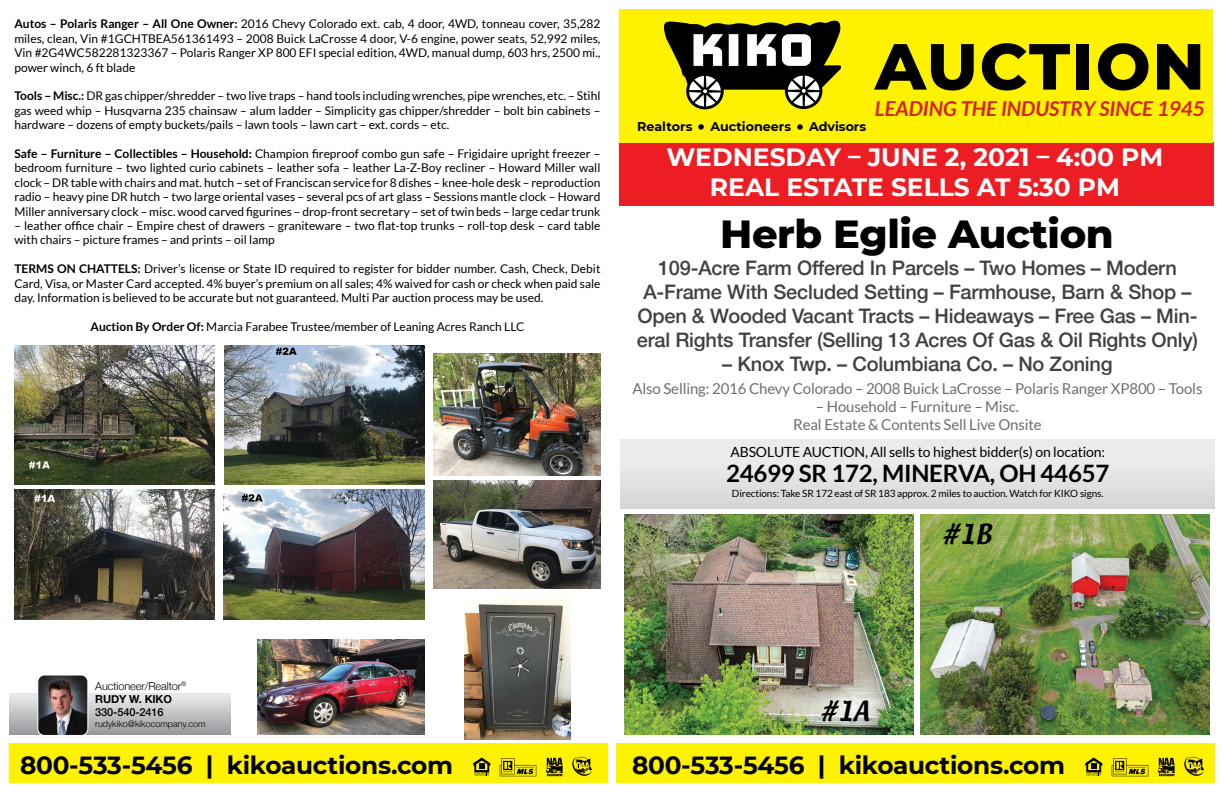
<style>
.page{position:relative;width:1224px;height:792px;background:#fff}
.page>*{position:absolute;margin:0;border:0;box-sizing:border-box;transform-origin:0 0}
.t1{font:800 65px "Montserrat";letter-spacing:.025em;color:#000}
.t2{font:800 40px "Montserrat";letter-spacing:-.01em;color:#000}
.t3{font:700 25px/30px "Montserrat";color:#fff;text-align:center}
.t4{font:700 24.8px "Montserrat";letter-spacing:-.01em;color:#000}
.t5{font:700 24px "Lato";letter-spacing:-.01em;color:#000}
.t6{font:24px "Textile";color:#000}
.t7{font:italic 700 20.6px "Lato";color:#d2232a}
.t8{font:500 20px/24px "Helvetica Neue";letter-spacing:-.01em;color:#414042;text-align:center}
.t9{font:15px/18px "Lato";letter-spacing:-.01em;color:#6d6e71;text-align:center}
.t10{font:14px "Lato";letter-spacing:-.01em;color:#000}
.t11{font:700 12.7px "Montserrat";color:#000}
.t12{font:12px/14.4px "Lato";color:#000;text-align:justify}
.t13{font:300 11px/13.2px "Helvetica Neue";letter-spacing:-.01em;color:#000}
.t14{font:500 11px "Helvetica Neue";letter-spacing:-.01em;color:#000}
.t15{font:10px "Lato";letter-spacing:-.01em;color:#000}
.t16{font:300 9px "Helvetica Neue";color:#000}
.s1{font-weight:700}
</style>
<div class="page">
<div style="left:9px;top:743px;width:599px;height:40px;background:#fff200"></div>
<svg style="left:473px;top:758px;width:17px;height:18px"></svg>
<svg style="left:500px;top:758px;width:36px;height:18px"></svg>
<svg style="left:546px;top:758px;width:17px;height:18px"></svg>
<svg style="left:572px;top:757px;width:20px;height:19px"></svg>
<div style="left:616px;top:743px;width:599px;height:40px;background:#fff200"></div>
<svg style="left:1085px;top:758px;width:17px;height:18px"></svg>
<svg style="left:1112px;top:758px;width:36px;height:18px"></svg>
<svg style="left:1158px;top:758px;width:17px;height:18px"></svg>
<svg style="left:1184px;top:757px;width:20px;height:19px"></svg>
<img style="left:434px;top:481px;width:166px;height:107px">
<img style="left:434px;top:353px;width:166px;height:123px">
<img style="left:258px;top:640px;width:166px;height:95px">
<img style="left:464px;top:600px;width:106px;height:139px">
<div style="left:621px;top:439px;width:594px;height:69px;background:linear-gradient(to bottom,#f1f0f1,#d6d8d9)"></div>
<div style="left:620px;top:142px;width:594px;height:64px;background:#ed1d24"></div>
<img style="left:14px;top:346px;width:200px;height:139px">
<img style="left:14px;top:490px;width:200px;height:129px">
<img style="left:224px;top:346px;width:200px;height:139px">
<img style="left:223px;top:490px;width:201px;height:129px">
<img style="left:624px;top:514px;width:290px;height:221px">
<img style="left:920px;top:514px;width:290px;height:221px">
<div style="left:9px;top:693px;width:221px;height:42px;background:linear-gradient(to bottom,#eeeff0,#979a9c)"></div>
<img style="left:38px;top:677px;width:50px;height:58px">
<div style="left:37px;top:675px;width:51px;height:61px;border:1px solid #fff;border-radius:7px"></div>
<div style="left:619px;top:9px;width:594px;height:133px;background:#fff200"></div>
<svg style="left:664px;top:20px;width:177px;height:89px"></svg>
<svg style="left:698px;top:124px;width:6px;height:6px"></svg>
<svg style="left:797px;top:124px;width:6px;height:6px"></svg>
<p class="t12" style="left:14px;top:17px;width:588px"><span class="s1">Autos – Polaris Ranger – All One Owner:</span> 2016 Chevy Colorado ext. cab, 4 door, 4WD, tonneau cover, 35,282 miles, clean, Vin #1GCHTBEA561361493 – 2008 Buick LaCrosse 4 door, V-6 engine, power seats, 52,992 miles, Vin #2G4WC582281323367 – Polaris Ranger XP 800 EFI special edition, 4WD, manual dump, 603 hrs, 2500 mi., power winch, 6 ft blade</p>
<p class="t12" style="left:14px;top:89px;width:588px"><span class="s1">Tools – Misc.:</span> DR gas chipper/shredder – two live traps – hand tools including wrenches, pipe wrenches, etc. – Stihl gas weed whip – Husqvarna 235 chainsaw – alum ladder – Simplicity gas chipper/shredder – bolt bin cabinets – hardware – dozens of empty buckets/pails – lawn tools – lawn cart – ext. cords – etc.</p>
<p class="t12" style="left:14px;top:146px;width:588px"><span class="s1">Safe – Furniture – Collectibles – Household:</span> Champion fireproof combo gun safe – Frigidaire upright freezer – bedroom furniture – two lighted curio cabinets – leather sofa – leather La-Z-Boy recliner – Howard Miller wall clock – DR table with chairs and mat. hutch – set of Franciscan service for 8 dishes – knee-hole desk – reproduction radio – heavy pine DR hutch – two large oriental vases – several pcs of art glass – Sessions mantle clock – Howard Miller anniversary clock – misc. wood carved figurines – drop-front secretary – set of twin beds – large cedar trunk</p>
<p class="t12" style="left:14px;top:218px;width:588px">– leather office chair – Empire chest of drawers – graniteware – two flat-top trunks – roll-top desk – card table with chairs – picture frames – and prints – oil lamp</p>
<p class="t12" style="left:14px;top:262px;width:588px"><span class="s1">TERMS ON CHATTELS:</span> Driver’s license or State ID required to register for bidder number. Cash, Check, Debit Card, Visa, or Master Card accepted. 4% buyer’s premium on all sales; 4% waived for cash or check when paid sale day. Information is believed to be accurate but not guaranteed. Multi Par auction process may be used.</p>
<p class="t12" style="left:91px;top:319px;width:435px"><span class="s1">Auction By Order Of:</span> Marcia Farabee Trustee/member of Leaning Acres Ranch LLC</p>
<p class="t11" style="left:637px;top:117px;width:57px">Realtors</p>
<p class="t11" style="left:710px;top:117px;width:82px">Auctioneers</p>
<p class="t11" style="left:809px;top:117px;width:59px">Advisors</p>
<h1 class="t1" style="left:875px;top:19px;width:331px">AUCTION</h1>
<h3 class="t7" style="left:875px;top:97px;width:331px">LEADING THE INDUSTRY SINCE 1945</h3>
<h3 class="t3" style="left:667px;top:141px;width:498px">WEDNESDAY – JUNE 2, 2021 – 4:00 PM<br>REAL ESTATE SELLS AT 5:30 PM</h3>
<h2 class="t2" style="left:720px;top:204px;width:395px">Herb Eglie Auction</h2>
<h3 class="t8" style="left:637px;top:255px;width:563px">109-Acre Farm Offered In Parcels – Two Homes – Modern A-Frame With Secluded Setting – Farmhouse, Barn &amp; Shop – Open &amp; Wooded Vacant Tracts – Hideaways – Free Gas – Min&shy;eral Rights Transfer (Selling 13 Acres Of Gas &amp; Oil Rights Only)</h3>
<h3 class="t8" style="left:722px;top:351px;width:392px">– Knox Twp. – Columbiana Co. – No Zoning</h3>
<p class="t9" style="left:632px;top:379px;width:572px">Also Selling: 2016 Chevy Colorado – 2008 Buick LaCrosse – Polaris Ranger XP800 – Tools</p>
<p class="t9" style="left:793px;top:397px;width:250px">– Household – Furniture – Misc.<br>Real Estate &amp; Contents Sell Live Onsite</p>
<p class="t10" style="left:730px;top:444px;width:376px">ABSOLUTE AUCTION, All sells to highest bidder(s) on location:</p>
<h3 class="t5" style="left:726px;top:460px;width:385px">24699 SR 172, MINERVA, OH 44657</h3>
<p class="t15" style="left:732px;top:488px;width:373px">Directions: Take SR 172 east of SR 183 approx. 2 miles to auction. Watch for KIKO signs.</p>
<h3 class="t6" style="left:941px;top:517px;width:51px">#1B</h3>
<p class="t13" style="left:95px;top:678px;width:93px">Auctioneer/Realtor<sup>®<br></sup><span class="s1">RUDY W. KIKO</span></p>
<p class="t14" style="left:95px;top:703px;width:70px">330-540-2416</p>
<p class="t16" style="left:95px;top:717px;width:112px">rudykiko@kikocompany.com</p>
<h3 class="t6" style="left:820px;top:695px;width:51px">#1A</h3>
<h3 class="t4" style="left:20px;top:747px;width:435px">800-533-5456 | kikoauctions.com</h3>
<h3 class="t4" style="left:632px;top:747px;width:435px">800-533-5456 | kikoauctions.com</h3>
</div>
